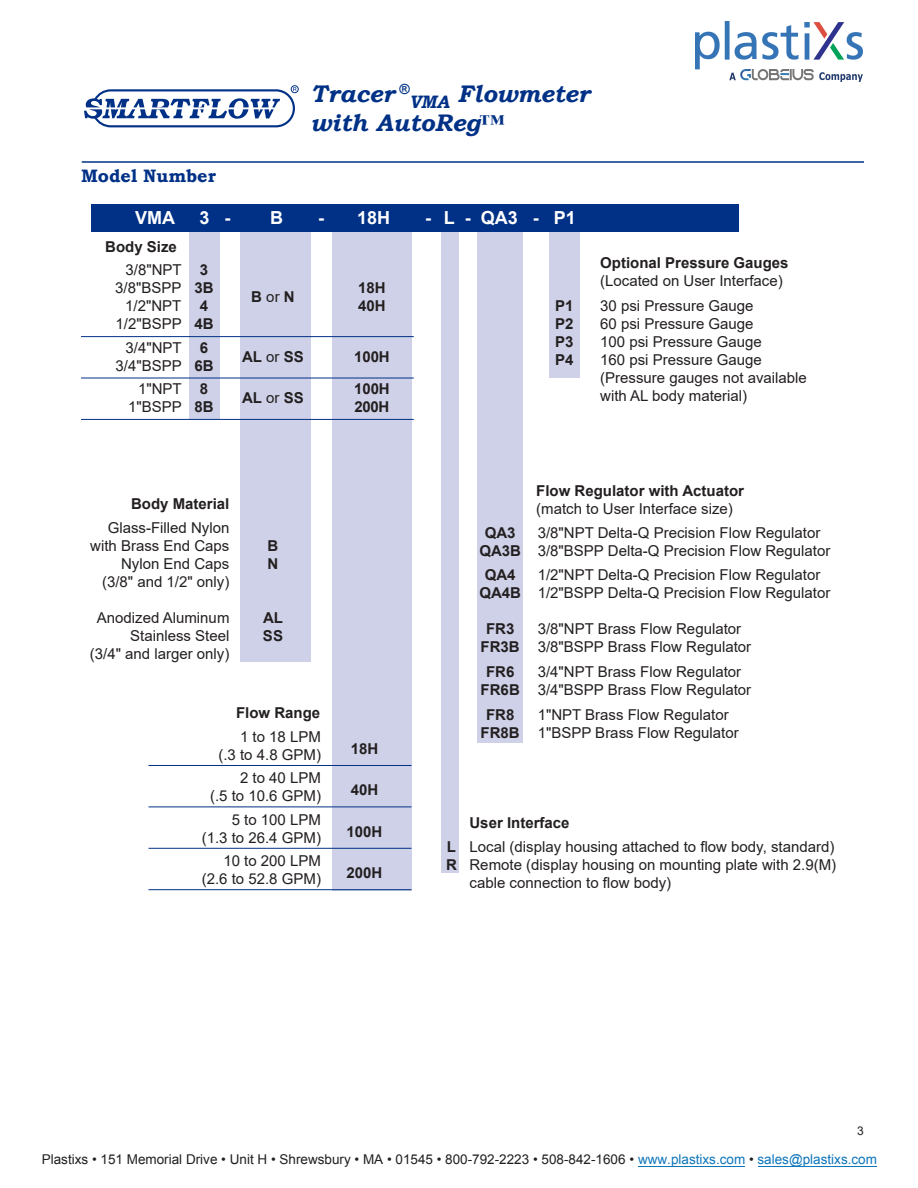
<style>
.page{position:relative;width:918px;height:1188px;background:#fff}
.page>*{position:absolute;margin:0;border:0;box-sizing:border-box;transform-origin:0 0}
.t1{font:italic 700 24px "Bookman Old Style";color:#003186}
.t2{font:700 18px "Arial";color:#fff}
.t3{font:700 18px "Bookman Old Style";color:#003186}
.Part_number_descript{font:15px/18px "Arial";color:#231f20}
.Part_number_descript-2{font:700 15px "Arial";color:#231f20}
.t4{font:13.5px "Arial";color:#231f20}
.t5{font:12px "Arial";color:#231f20}
.s1{font-style:normal}
.s2{font-weight:700}
.s3{font-weight:400}
.s4{color:#0e76bc}
</style>
<div class="page">
<div style="left:549px;top:208px;width:30px;height:170px;background:#ced1e7"></div>
<div style="left:441px;top:208px;width:18px;height:665px;background:#ced1e7"></div>
<svg style="left:84px;top:85px;width:215px;height:43px"></svg>
<hr style="left:82px;top:161px;width:782px;height:2px;background:#003186">
<div style="left:477px;top:208px;width:46px;height:534px;background:#ced1e7"></div>
<div style="left:333px;top:205px;width:79px;height:686px;background:#ced1e7"></div>
<div style="left:240px;top:205px;width:70px;height:457px;background:#ced1e7"></div>
<div style="left:189px;top:208px;width:31px;height:210px;background:#ced1e7"></div>
<div style="left:92px;top:204px;width:648px;height:28px;background:#003186"></div>
<hr style="left:81px;top:336px;width:333px;height:1px;background:#003186">
<hr style="left:81px;top:378px;width:333px;height:1px;background:#003186">
<hr style="left:81px;top:419px;width:333px;height:1px;background:#003186">
<hr style="left:148px;top:765px;width:263px;height:1px;background:#003186">
<hr style="left:148px;top:807px;width:263px;height:1px;background:#003186">
<hr style="left:148px;top:848px;width:263px;height:1px;background:#003186">
<hr style="left:148px;top:889px;width:263px;height:1px;background:#003186">
<img style="left:695px;top:21px;width:168px;height:61px">
<hr style="left:758px;top:1166px;width:119px;height:1px;background:#0e76bc">
<hr style="left:638px;top:1166px;width:107px;height:1px;background:#0e76bc">
<p class="t1" style="left:311px;top:76px;width:281px">Tracer <sup>®</sup><sub>VMA</sub> Flowmeter</p>
<p class="t1" style="left:311px;top:105px;width:195px">with AutoReg<span class="s1">™</span></p>
<p class="t3" style="left:81px;top:162px;width:136px">Model Number</p>
<p class="t2" style="left:135px;top:205px;width:41px">VMA</p>
<p class="t2" style="left:200px;top:205px;width:33px">3 -</p>
<p class="t2" style="left:270px;top:205px;width:14px">B</p>
<p class="t2" style="left:318px;top:205px;width:73px">- 18H</p>
<p class="t2" style="left:425px;top:205px;width:152px">- L - QA3 - P1</p>
<p class="Part_number_descript-2" style="left:105px;top:236px;width:73px">Body Size</p>
<p class="Part_number_descript" style="left:126px;top:261px;width:84px">3/8"NPT <span class="s2">3</span></p>
<p class="Part_number_descript" style="left:115px;top:279px;width:100px">3/8"BSPP <span class="s2">3B</span></p>
<p class="Part_number_descript-2" style="left:358px;top:278px;width:29px">18H</p>
<p class="Part_number_descript" style="left:125px;top:297px;width:84px">1/2"NPT <span class="s2">4</span></p>
<p class="Part_number_descript-2" style="left:600px;top:252px;width:190px">Optional Pressure Gauges</p>
<p class="Part_number_descript" style="left:600px;top:272px;width:184px">(Located on User Interface)</p>
<p class="Part_number_descript-2" style="left:251px;top:287px;width:45px">B <span class="s3">or</span> N</p>
<p class="Part_number_descript-2" style="left:555px;top:295px;width:20px">P1</p>
<p class="Part_number_descript" style="left:600px;top:296px;width:155px">30 psi Pressure Gauge</p>
<p class="Part_number_descript-2" style="left:555px;top:313px;width:20px">P2</p>
<p class="Part_number_descript" style="left:600px;top:314px;width:155px">60 psi Pressure Gauge</p>
<p class="Part_number_descript-2" style="left:555px;top:331px;width:20px">P3</p>
<p class="Part_number_descript" style="left:600px;top:332px;width:163px">100 psi Pressure Gauge</p>
<p class="Part_number_descript-2" style="left:555px;top:349px;width:20px">P4</p>
<p class="Part_number_descript" style="left:600px;top:350px;width:163px">160 psi Pressure Gauge</p>
<p class="Part_number_descript" style="left:600px;top:368px;width:208px">(Pressure gauges not available</p>
<p class="Part_number_descript" style="left:600px;top:386px;width:148px">with AL body material)</p>
<p class="Part_number_descript-2" style="left:358px;top:296px;width:29px">40H</p>
<p class="Part_number_descript" style="left:116px;top:315px;width:100px">1/2"BSPP <span class="s2">4B</span></p>
<p class="Part_number_descript" style="left:126px;top:339px;width:84px">3/4"NPT <span class="s2">6</span></p>
<p class="Part_number_descript" style="left:116px;top:357px;width:100px">3/4"BSPP <span class="s2">6B</span></p>
<p class="Part_number_descript-2" style="left:242px;top:346px;width:63px">AL <span class="s3">or</span> SS</p>
<p class="Part_number_descript-2" style="left:354px;top:346px;width:37px">100H</p>
<p class="Part_number_descript" style="left:138px;top:380px;width:72px">1"NPT <span class="s2">8</span></p>
<p class="Part_number_descript-2" style="left:354px;top:378px;width:37px">100H</p>
<p class="Part_number_descript" style="left:128px;top:398px;width:87px">1"BSPP <span class="s2">8B</span></p>
<p class="Part_number_descript-2" style="left:242px;top:387px;width:63px">AL <span class="s3">or</span> SS</p>
<p class="Part_number_descript-2" style="left:355px;top:396px;width:36px">200H</p>
<p class="Part_number_descript-2" style="left:131px;top:494px;width:100px">Body Material</p>
<p class="Part_number_descript" style="left:108px;top:518px;width:123px">Glass-Filled Nylon</p>
<p class="Part_number_descript" style="left:90px;top:536px;width:141px">with Brass End Caps</p>
<p class="Part_number_descript-2" style="left:268px;top:535px;width:12px">B</p>
<p class="Part_number_descript" style="left:121px;top:554px;width:110px">Nylon End Caps</p>
<p class="Part_number_descript-2" style="left:268px;top:553px;width:12px">N</p>
<p class="Part_number_descript" style="left:102px;top:572px;width:129px">(3/8" and 1/2" only)</p>
<p class="Part_number_descript" style="left:97px;top:608px;width:134px">Anodized Aluminum</p>
<p class="Part_number_descript-2" style="left:263px;top:607px;width:21px">AL</p>
<p class="Part_number_descript" style="left:130px;top:626px;width:101px">Stainless Steel</p>
<p class="Part_number_descript-2" style="left:263px;top:625px;width:22px">SS</p>
<p class="Part_number_descript" style="left:90px;top:644px;width:141px">(3/4" and larger only)</p>
<p class="Part_number_descript-2" style="left:236px;top:702px;width:86px">Flow Range</p>
<p class="Part_number_descript" style="left:240px;top:727px;width:82px">1 to 18 LPM</p>
<p class="Part_number_descript" style="left:218px;top:745px;width:104px">(.3 to 4.8 GPM)</p>
<p class="Part_number_descript" style="left:240px;top:769px;width:82px">2 to 40 LPM</p>
<p class="Part_number_descript" style="left:210px;top:787px;width:112px">(.5 to 10.6 GPM)</p>
<p class="Part_number_descript" style="left:232px;top:810px;width:91px">5 to 100 LPM</p>
<p class="Part_number_descript" style="left:202px;top:828px;width:121px">(1.3 to 26.4 GPM)</p>
<p class="Part_number_descript" style="left:223px;top:852px;width:99px">10 to 200 LPM</p>
<p class="Part_number_descript" style="left:202px;top:870px;width:121px">(2.6 to 52.8 GPM)</p>
<p class="Part_number_descript-2" style="left:351px;top:738px;width:29px">18H</p>
<p class="Part_number_descript-2" style="left:351px;top:779px;width:29px">40H</p>
<p class="Part_number_descript-2" style="left:347px;top:821px;width:37px">100H</p>
<p class="Part_number_descript-2" style="left:347px;top:862px;width:37px">200H</p>
<p class="Part_number_descript-2" style="left:536px;top:480px;width:209px">Flow Regulator with Actuator</p>
<p class="Part_number_descript" style="left:536px;top:500px;width:198px">(match to User Interface size)</p>
<p class="Part_number_descript-2" style="left:485px;top:522px;width:32px">QA3</p>
<p class="Part_number_descript" style="left:538px;top:523px;width:284px">3/8"NPT Delta-Q Precision Flow Regulator</p>
<p class="Part_number_descript" style="left:479px;top:541px;width:352px"><span class="s2">QA3B</span> 3/8"BSPP Delta-Q Precision Flow Regulator</p>
<p class="Part_number_descript-2" style="left:485px;top:564px;width:32px">QA4</p>
<p class="Part_number_descript" style="left:538px;top:566px;width:284px">1/2"NPT Delta-Q Precision Flow Regulator</p>
<p class="Part_number_descript" style="left:479px;top:584px;width:352px"><span class="s2">QA4B</span> 1/2"BSPP Delta-Q Precision Flow Regulator</p>
<p class="Part_number_descript-2" style="left:486px;top:618px;width:30px">FR3</p>
<p class="Part_number_descript" style="left:538px;top:620px;width:205px">3/8"NPT Brass Flow Regulator</p>
<p class="Part_number_descript" style="left:481px;top:638px;width:272px"><span class="s2">FR3B</span> 3/8"BSPP Brass Flow Regulator</p>
<p class="Part_number_descript-2" style="left:486px;top:661px;width:30px">FR6</p>
<p class="Part_number_descript" style="left:538px;top:663px;width:205px">3/4"NPT Brass Flow Regulator</p>
<p class="Part_number_descript" style="left:481px;top:681px;width:272px"><span class="s2">FR6B</span> 3/4"BSPP Brass Flow Regulator</p>
<p class="Part_number_descript-2" style="left:486px;top:704px;width:30px">FR8</p>
<p class="Part_number_descript" style="left:538px;top:705px;width:192px">1"NPT Brass Flow Regulator</p>
<p class="Part_number_descript" style="left:481px;top:723px;width:260px"><span class="s2">FR8B</span> 1"BSPP Brass Flow Regulator</p>
<p class="Part_number_descript-2" style="left:470px;top:813px;width:102px">User Interface</p>
<p class="Part_number_descript" style="left:447px;top:837px;width:389px"><span class="s2">L</span> Local (display housing attached to flow body, standard)</p>
<p class="Part_number_descript" style="left:470px;top:855px;width:368px;text-indent:-23px"><span class="s2">R</span> Remote (display housing on mounting plate with 2.9(M) cable connection to flow body)</p>
<p class="t5" style="left:857px;top:1123px;width:8px">3</p>
<p class="t4" style="left:42px;top:1151px;width:837px">Plastixs • 151 Memorial Drive • Unit H • Shrewsbury • MA • 01545 • 800-792-2223 • 508-842-1606 • <span class="s4">www.plastixs.com</span> • <span class="s4">sales@plastixs.com</span></p>
</div>
